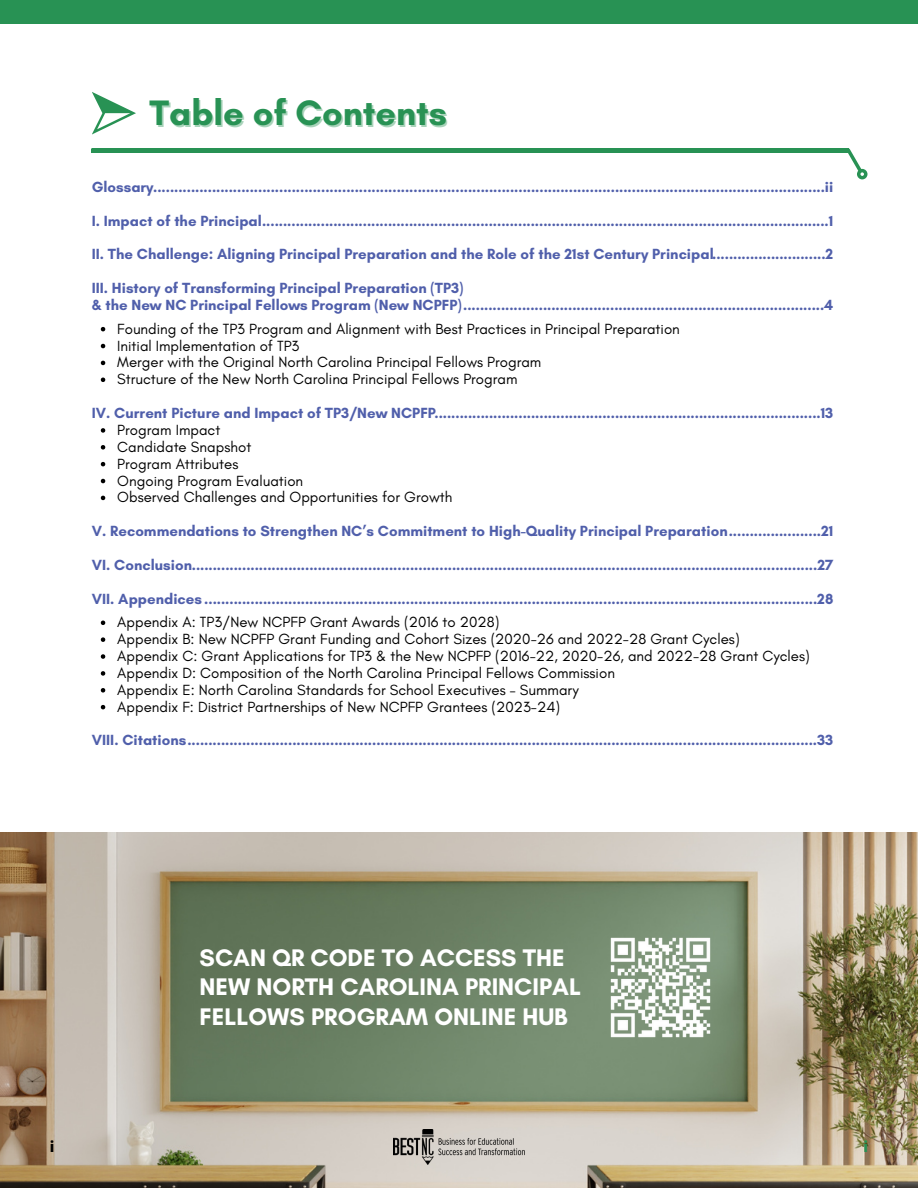
<style>
.page{position:relative;width:918px;height:1188px;background:#fff}
.page>*{position:absolute;margin:0;border:0;box-sizing:border-box;transform-origin:0 0}
.t1{font:700 36px "Glacial Indifference";color:#289254}
.t2{font:700 24.45px/29.2px "Glacial Indifference";color:#fff}
.t3{font:700 15px "Glacial Indifference";color:#505fab}
.t4{font:15px/16.8px "Glacial Indifference";color:#000}
.t5{font:700 15px "Montserrat";color:#000}
.t6{font:700 15px "Montserrat";color:#289254}
</style>
<div class="page">
<svg style="left:92px;top:92px;width:44px;height:43px"></svg>
<svg style="left:92px;top:149px;width:775px;height:30px"></svg>
<div style="left:0;top:0;width:918px;height:24px;background:#289254"></div>
<img style="left:0;top:832px;width:918px;height:356px">
<svg style="left:101px;top:327px;width:4px;height:4px"></svg>
<svg style="left:101px;top:344px;width:4px;height:4px"></svg>
<svg style="left:101px;top:361px;width:4px;height:4px"></svg>
<svg style="left:101px;top:378px;width:4px;height:4px"></svg>
<svg style="left:101px;top:428px;width:4px;height:5px"></svg>
<svg style="left:101px;top:445px;width:4px;height:5px"></svg>
<svg style="left:101px;top:462px;width:4px;height:4px"></svg>
<svg style="left:101px;top:479px;width:4px;height:4px"></svg>
<svg style="left:101px;top:496px;width:4px;height:4px"></svg>
<svg style="left:101px;top:621px;width:4px;height:4px"></svg>
<svg style="left:101px;top:637px;width:4px;height:5px"></svg>
<svg style="left:101px;top:654px;width:4px;height:5px"></svg>
<svg style="left:101px;top:671px;width:4px;height:5px"></svg>
<svg style="left:101px;top:688px;width:4px;height:5px"></svg>
<svg style="left:101px;top:705px;width:4px;height:4px"></svg>
<img style="left:604px;top:931px;width:113px;height:113px">
<img style="left:394px;top:1130px;width:130px;height:35px">
<h3 class="t1" style="left:150px;top:91px;width:299px">Table of Contents</h3>
<p class="t3" style="left:92px;top:178px;width:743px">Glossary................................................................................................................................................................ii</p>
<h1 class="t3" style="left:92px;top:211px;width:743px">I. Impact of the Principal.......................................................................................................................................1</h1>
<p class="t3" style="left:92px;top:245px;width:743px">II. The Challenge: Aligning Principal Preparation and the Role of the 21st Century Principal...........................2</p>
<p class="t3" style="left:92px;top:296px;width:743px">&amp; the New NC Principal Fellows Program (New NCPFP)......................................................................................4</p>
<p class="t3" style="left:92px;top:279px;width:373px">III. History of Transforming Principal Preparation (TP3)</p>
<p class="t4" style="left:117px;top:320px;width:564px">Founding of the TP3 Program and Alignment with Best Practices in Principal Preparation<br>Initial Implementation of TP3</p>
<p class="t4" style="left:117px;top:354px;width:426px">Merger with the Original North Carolina Principal Fellows Program</p>
<p class="t4" style="left:117px;top:371px;width:402px">Structure of the New North Carolina Principal Fellows Program</p>
<h3 class="t3" style="left:92px;top:404px;width:743px">IV. Current Picture and Impact of TP3/New NCPFP............................................................................................13</h3>
<p class="t4" style="left:117px;top:421px;width:105px">Program Impact</p>
<p class="t4" style="left:117px;top:438px;width:136px">Candidate Snapshot</p>
<p class="t4" style="left:117px;top:455px;width:123px">Program Attributes</p>
<p class="t4" style="left:117px;top:472px;width:187px">Ongoing Program Evaluation</p>
<p class="t4" style="left:117px;top:489px;width:337px">Observed Challenges and Opportunities for Growth</p>
<h3 class="t3" style="left:92px;top:522px;width:743px">V. Recommendations to Strengthen NC’s Commitment to High-Quality Principal Preparation......................21</h3>
<h3 class="t3" style="left:92px;top:556px;width:743px">VI. Conclusion.....................................................................................................................................................27</h3>
<h3 class="t3" style="left:92px;top:589px;width:743px">VII. Appendices..................................................................................................................................................28</h3>
<p class="t4" style="left:117px;top:614px;width:384px">Appendix A: TP3/New NCPFP Grant Awards (2016 to 2028)</p>
<p class="t4" style="left:117px;top:631px;width:624px">Appendix B: New NCPFP Grant Funding and Cohort Sizes (2020-26 and 2022-28 Grant Cycles)</p>
<p class="t4" style="left:117px;top:647px;width:694px">Appendix C: Grant Applications for TP3 &amp; the New NCPFP (2016-22, 2020-26, and 2022-28 Grant Cycles)</p>
<p class="t4" style="left:117px;top:664px;width:499px">Appendix D: Composition of the North Carolina Principal Fellows Commission</p>
<p class="t4" style="left:117px;top:681px;width:463px">Appendix E: North Carolina Standards for School Executives – Summary</p>
<p class="t4" style="left:117px;top:698px;width:444px">Appendix F: District Partnerships of New NCPFP Grantees (2023-24)</p>
<h3 class="t3" style="left:92px;top:731px;width:743px">VIII. Citations......................................................................................................................................................33</h3>
<h3 class="t2" style="left:200px;top:943px;width:383px">SCAN QR CODE TO ACCESS THE<br>NEW NORTH CAROLINA PRINCIPAL<br>FELLOWS PROGRAM ONLINE HUB</h3>
<h3 class="t5" style="left:50px;top:1137px;width:6px">i</h3>
<h3 class="t6" style="left:863px;top:1137px;width:6px">i</h3>
</div>
